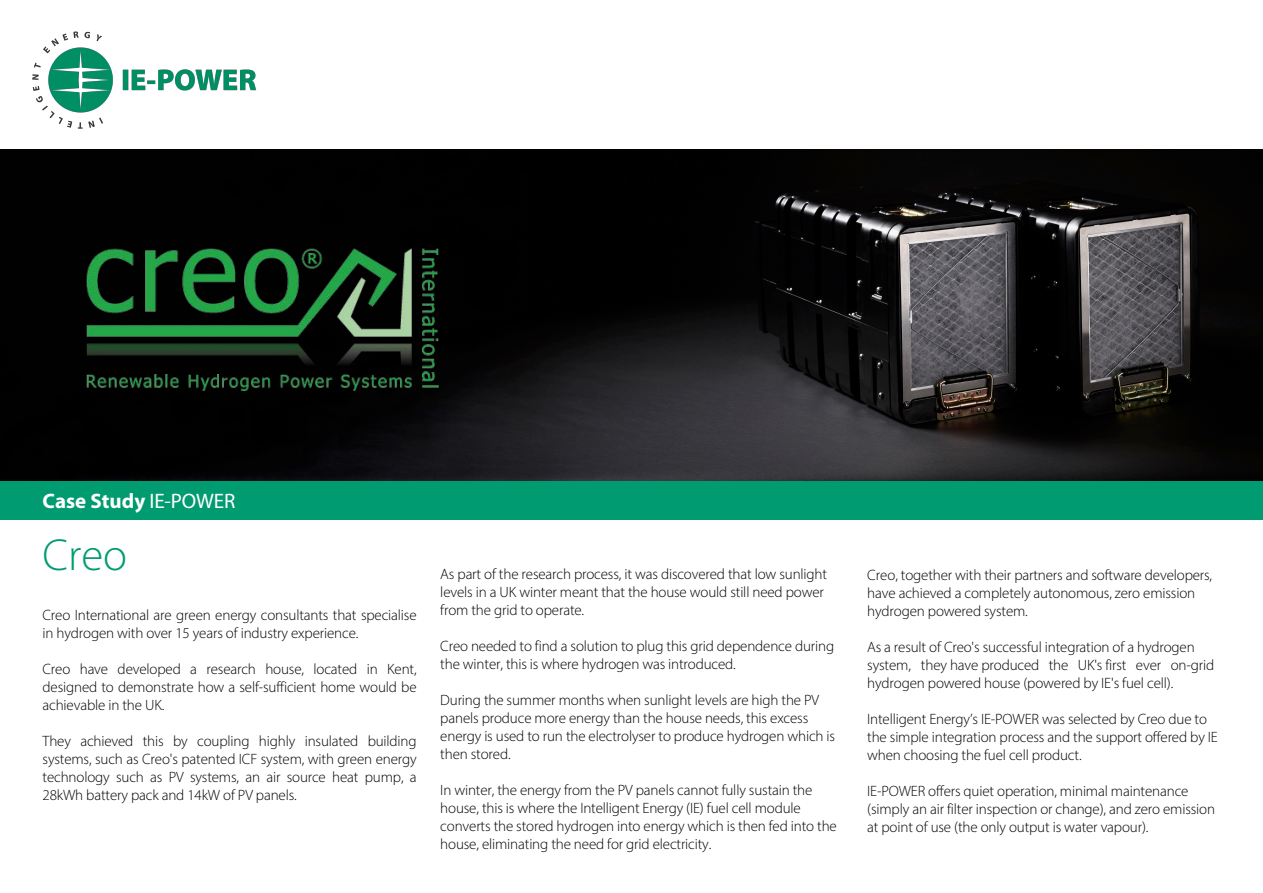
<style>
.page{position:relative;width:1263px;height:893px;background:#fff}
.page>*{position:absolute;margin:0;border:0;box-sizing:border-box;transform-origin:0 0}
.t1{font:300 45px "Myriad Pro";color:#009b71}
.t2{font:700 21px "Myriad Pro";color:#fff}
.t3{font:300 15px/18px "Myriad Pro";letter-spacing:-.01em;color:#000}
.s1{font-weight:400}
</style>
<div class="page">
<img style="left:0;top:149px;width:1263px;height:331px">
<img style="left:87px;top:249px;width:351px;height:142px">
<div style="left:0;top:481px;width:1263px;height:39px;background:#009b70"></div>
<img style="left:32px;top:31px;width:225px;height:98px">
<h2 class="t2" style="left:43px;top:489px;width:194px">Case Study <span class="s1">IE-POWER</span></h2>
<h1 class="t1" style="left:43px;top:528px;width:86px">Creo</h1>
<p class="t3" style="left:43px;top:606px;width:376px">Creo International are green energy consultants that specialise in hydrogen with over 15 years of industry experience.</p>
<p class="t3" style="left:43px;top:660px;width:376px;text-align:justify">Creo have developed a research house, located in Kent, designed to demonstrate how a self-sufficient home would be achievable in the UK.</p>
<p class="t3" style="left:43px;top:732px;width:376px;text-align:justify">They achieved this by coupling highly insulated building systems, such as Creo's patented ICF system, with green energy technology such as PV systems, an air source heat pump, a 28kWh battery pack and 14kW of PV panels.</p>
<p class="t3" style="left:440px;top:565px;width:388px">As part of the research process, it was discovered that low sunlight levels in a UK winter meant that the house would still need power from the grid to operate.</p>
<p class="t3" style="left:440px;top:637px;width:395px">Creo needed to find a solution to plug this grid dependence during the winter, this is where hydrogen was introduced.</p>
<p class="t3" style="left:440px;top:691px;width:396px">During the summer months when sunlight levels are high the PV panels produce more energy than the house needs, this excess energy is used to run the electrolyser to produce hydrogen which is then stored.</p>
<p class="t3" style="left:440px;top:781px;width:398px">In winter, the energy from the PV panels cannot fully sustain the house, this is where the Intelligent Energy (IE) fuel cell module converts the stored hydrogen into energy which is then fed into the house, eliminating the need for grid electricity.</p>
<p class="t3" style="left:867px;top:565px;width:346px">Creo, together with their partners and software developers, have achieved a completely autonomous, zero emission hydrogen powered system.</p>
<p class="t3" style="left:867px;top:637px;width:348px">As a result of Creo's successful integration of a hydrogen system, they have produced the UK's first ever on-grid hydrogen powered house (powered by IE's fuel cell).</p>
<p class="t3" style="left:867px;top:709px;width:352px">Intelligent Energy’s IE-POWER was selected by Creo due to the simple integration process and the support offered by IE when choosing the fuel cell product.</p>
<p class="t3" style="left:867px;top:781px;width:349px">IE-POWER offers quiet operation, minimal maintenance (simply an air filter inspection or change), and zero emission at point of use (the only output is water vapour).</p>
</div>
